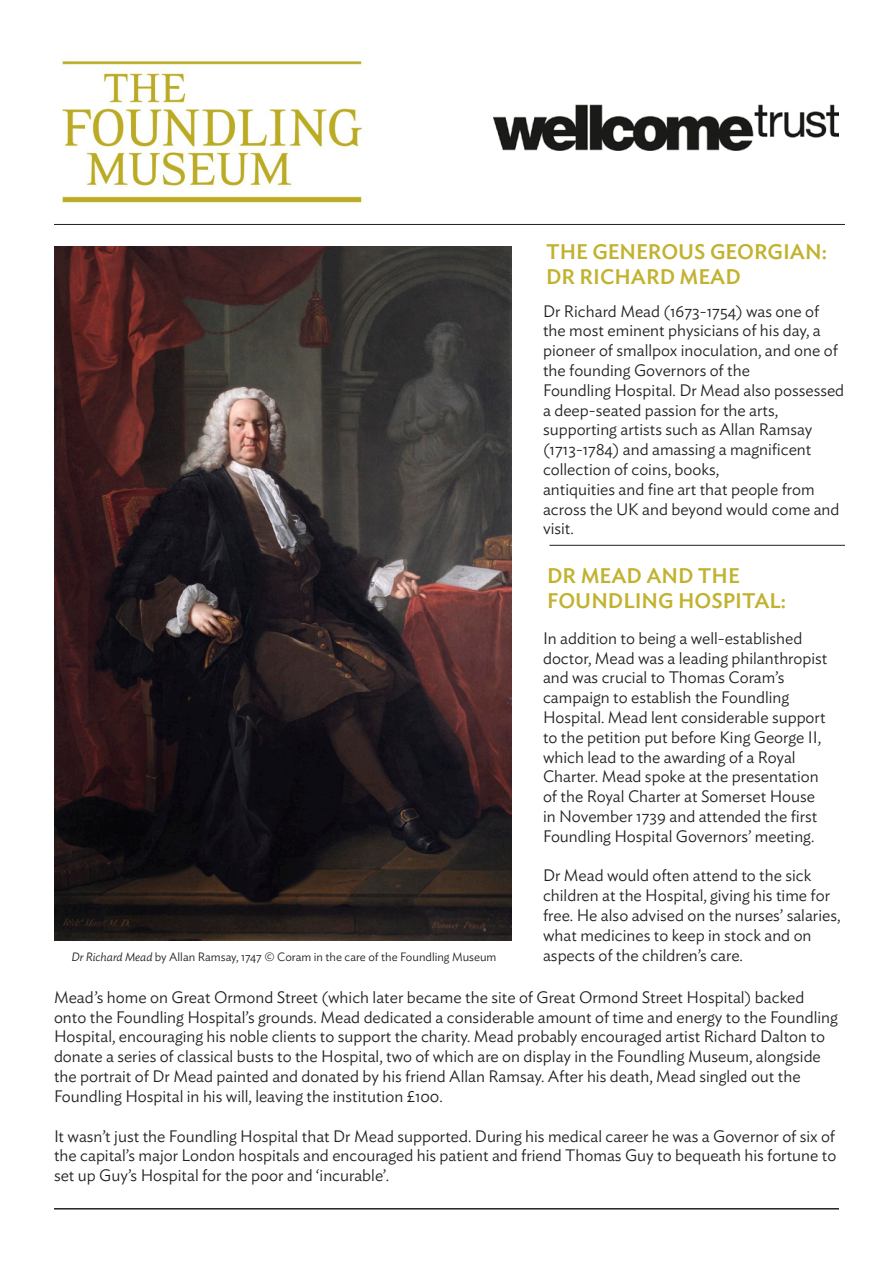
<style>
.page{position:relative;width:893px;height:1263px;background:#fff}
.page>*{position:absolute;margin:0;border:0;box-sizing:border-box;transform-origin:0 0}
.t1{font:500 21px "Ideal Sans";color:#c1b22f}
.t2{font:300 16.5px/19.8px "Ideal Sans";color:#231f20}
.t3{font:300 12px "Ideal Sans";color:#231f20}
.s1{font-style:italic}
</style>
<div class="page">
<img style="left:62px;top:60px;width:301px;height:143px">
<hr style="left:54px;top:224px;width:791px;height:1px;background:#231f20">
<hr style="left:54px;top:1208px;width:785px;height:1px;background:#231f20">
<img style="left:54px;top:246px;width:458px;height:694px">
<hr style="left:549px;top:545px;width:296px;height:1px;background:#231f20">
<img style="left:493px;top:105px;width:346px;height:45px">
<p class="t3" style="left:71px;top:947px;width:427px"><span class="s1">Dr Richard Mead</span> by Allan Ramsay, 1747 © Coram in the care of the Foundling Museum</p>
<p class="t1" style="left:546px;top:236px;width:282px">THE GENEROUS GEORGIAN:</p>
<p class="t1" style="left:546px;top:261px;width:196px">DR RICHARD MEAD</p>
<p class="t2" style="left:543px;top:300px;width:296px">Dr Richard Mead (1673-1754) was one of the most eminent physicians of his day, a pioneer of smallpox inoculation, and one of the founding Governors of the</p>
<p class="t2" style="left:543px;top:379px;width:303px">Foundling Hospital. Dr Mead also possessed a deep-seated passion for the arts,</p>
<p class="t2" style="left:543px;top:418px;width:271px">supporting artists such as Allan Ramsay (1713-1784) and amassing a magnificent</p>
<p class="t2" style="left:543px;top:458px;width:178px">collection of coins, books,</p>
<p class="t2" style="left:543px;top:478px;width:298px">antiquities and fine art that people from across the UK and beyond would come and visit.</p>
<p class="t1" style="left:547px;top:559px;width:194px">DR MEAD AND THE</p>
<p class="t1" style="left:547px;top:585px;width:241px">FOUNDLING HOSPITAL:</p>
<p class="t2" style="left:543px;top:627px;width:261px">In addition to being a well-established</p>
<p class="t2" style="left:543px;top:646px;width:286px">doctor, Mead was a leading philanthropist and was crucial to Thomas Coram’s</p>
<p class="t2" style="left:543px;top:686px;width:248px">campaign to establish the Foundling</p>
<p class="t2" style="left:543px;top:706px;width:284px">Hospital. Mead lent considerable support to the petition put before King George II, which lead to the awarding of a Royal</p>
<p class="t2" style="left:543px;top:765px;width:277px">Charter. Mead spoke at the presentation of the Royal Charter at Somerset House in November 1739 and attended the first Foundling Hospital Governors’ meeting.</p>
<p class="t2" style="left:543px;top:864px;width:299px">Dr Mead would often attend to the sick children at the Hospital, giving his time for free. He also advised on the nurses’ salaries, what medicines to keep in stock and on aspects of the children’s care.</p>
<p class="t2" style="left:54px;top:986px;width:785px">Mead’s home on Great Ormond Street (which later became the site of Great Ormond Street Hospital) backed onto the Foundling Hospital’s grounds. Mead dedicated a considerable amount of time and energy to the Foundling Hospital, encouraging his noble clients to support the charity. Mead probably encouraged artist Richard Dalton to donate a series of classical busts to the Hospital, two of which are on display in the Foundling Museum, alongside the portrait of Dr Mead painted and donated by his friend Allan Ramsay. After his death, Mead singled out the Foundling Hospital in his will, leaving the institution £100.</p>
<p class="t2" style="left:54px;top:1124px;width:784px;text-align:justify">It wasn’t just the Foundling Hospital that Dr Mead supported. During his medical career he was a Governor of six of the capital’s major London hospitals and encouraged his patient and friend Thomas Guy to bequeath his fortune to set up Guy’s Hospital for the poor and ‘incurable’.</p>
</div>
